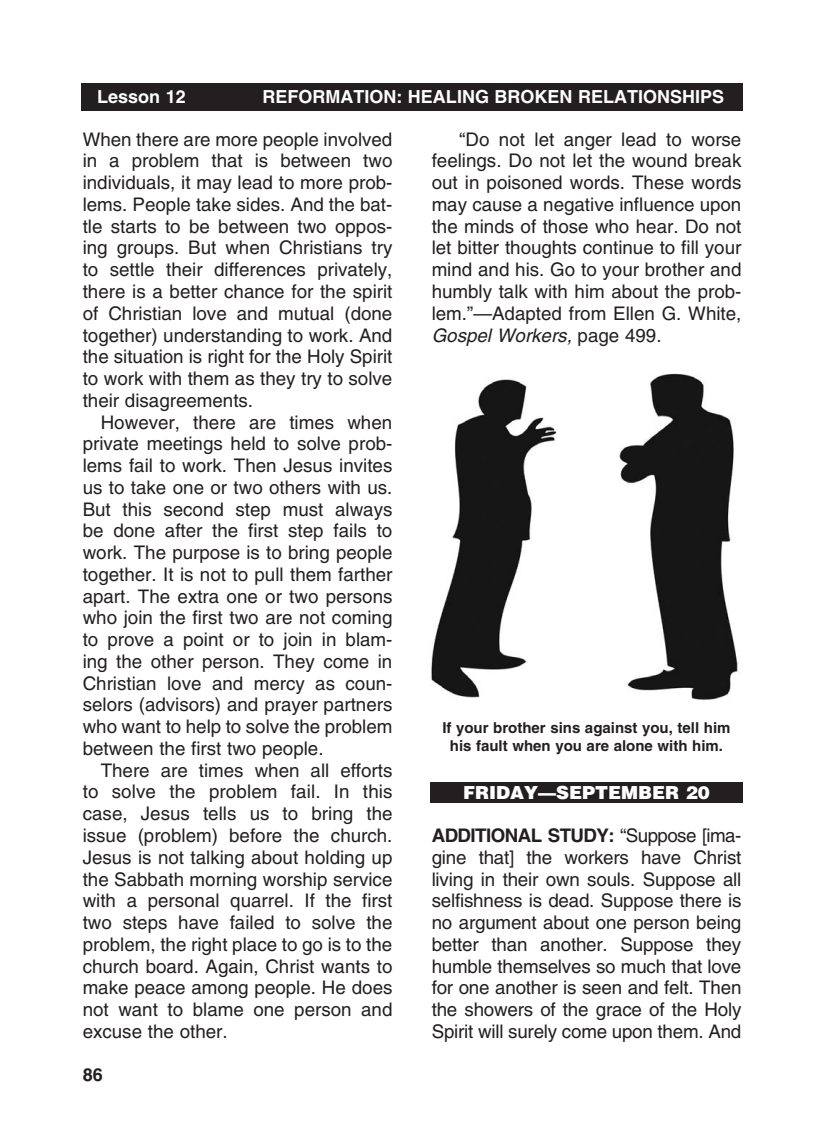
<style>
.page{position:relative;width:824px;height:1148px;background:#fff}
.page>*{position:absolute;margin:0;border:0;box-sizing:border-box;transform-origin:0 0}
._1-Body{font:18.75px/21.8px "Helvetica";color:#231f20;text-align:justify}
._3-Body_X_indent{font:18.75px/21.8px "Helvetica";letter-spacing:-.01em;color:#231f20;text-align:justify}
.t1{font:700 18px "Helvetica";color:#fff}
.t2{font:900 18px "Helvetica";color:#fff}
.t3{font:700 18px "Helvetica";color:#231f20}
._8-captions{font:700 15px/18px "Helvetica";color:#231f20;text-align:center}
.s1{font-style:italic}
.s2{font-weight:700}
</style>
<div class="page">
<div style="left:81px;top:84px;width:661px;height:27px;background:#231f20"></div>
<div style="left:430px;top:782px;width:312px;height:21px;background:#231f20"></div>
<img style="left:431px;top:373px;width:308px;height:327px">
<p class="t1" style="left:97px;top:86px;width:90px">Lesson 12</p>
<p class="t1" style="left:262px;top:86px;width:463px">REFORMATION: HEALING BROKEN RELATIONSHIPS</p>
<p class="_1-Body" style="left:83px;top:128px;width:311px">When there are more people involved in a problem that is between two individuals, it may lead to more prob&shy;lems. People take sides. And the bat&shy;tle starts to be between two oppos&shy;ing groups. But when Christians try to settle their differences privately, there is a better chance for the spirit of Christian love and mutual (done together) understanding to work. And the situation is right for the Holy Spirit to work with them as they try to solve their disagreements.</p>
<p class="_1-Body" style="left:83px;top:411px;width:311px;text-align:left;text-indent:18px">However, there are times when private meetings held to solve prob&shy;lems fail to work. Then Jesus invites us to take one or two others with us.<br>But this second step must always be done after the first step fails to work. The purpose is to bring people together. It is not to pull them farther apart. The extra one or two persons who join the first two are not coming to prove a point or to join in blam&shy;ing the other person. They come in Christian love and mercy as coun&shy;selors (advisors) and prayer partners who want to help to solve the problem between the first two people.</p>
<p class="_1-Body" style="left:83px;top:759px;width:311px;text-align:left;text-indent:18px">There are times when all efforts to solve the problem fail. In this case, Jesus tells us to bring the issue (problem) before the church.<br>Jesus is not talking about holding up the Sabbath morning worship service with a personal quarrel. If the first two steps have failed to solve the problem, the right place to go is to the church board. Again, Christ wants to make peace among people. He does not want to blame one person and excuse the other.</p>
<p class="_1-Body" style="left:431px;top:128px;width:311px;text-indent:28px">“Do not let anger lead to worse feelings. Do not let the wound break out in poisoned words. These words may cause a negative influence upon the minds of those who hear. Do not let bitter thoughts continue to fill your mind and his. Go to your brother and humbly talk with him about the prob&shy;lem.”—Adapted from Ellen G. White, <span class="s1">Gospel Workers,</span> page 499.</p>
<p class="_8-captions" style="left:442px;top:719px;width:290px">If your brother sins against you, tell him his fault when you are alone with him.</p>
<p class="t2" style="left:463px;top:780px;width:248px">FRIDAY—SEPTEMBER 20</p>
<p class="_3-Body_X_indent" style="left:431px;top:824px;width:311px"><span class="s2">ADDITIONAL STUDY:</span> “Suppose [ima&shy;gine that] the workers have Christ living in their own souls. Suppose all selfishness is dead. Suppose there is no argument about one person being better than another. Suppose they humble themselves so much that love for one another is seen and felt. Then the showers of the grace of the Holy Spirit will surely come upon them. And</p>
<p class="t3" style="left:83px;top:1063px;width:22px">86</p>
</div>
